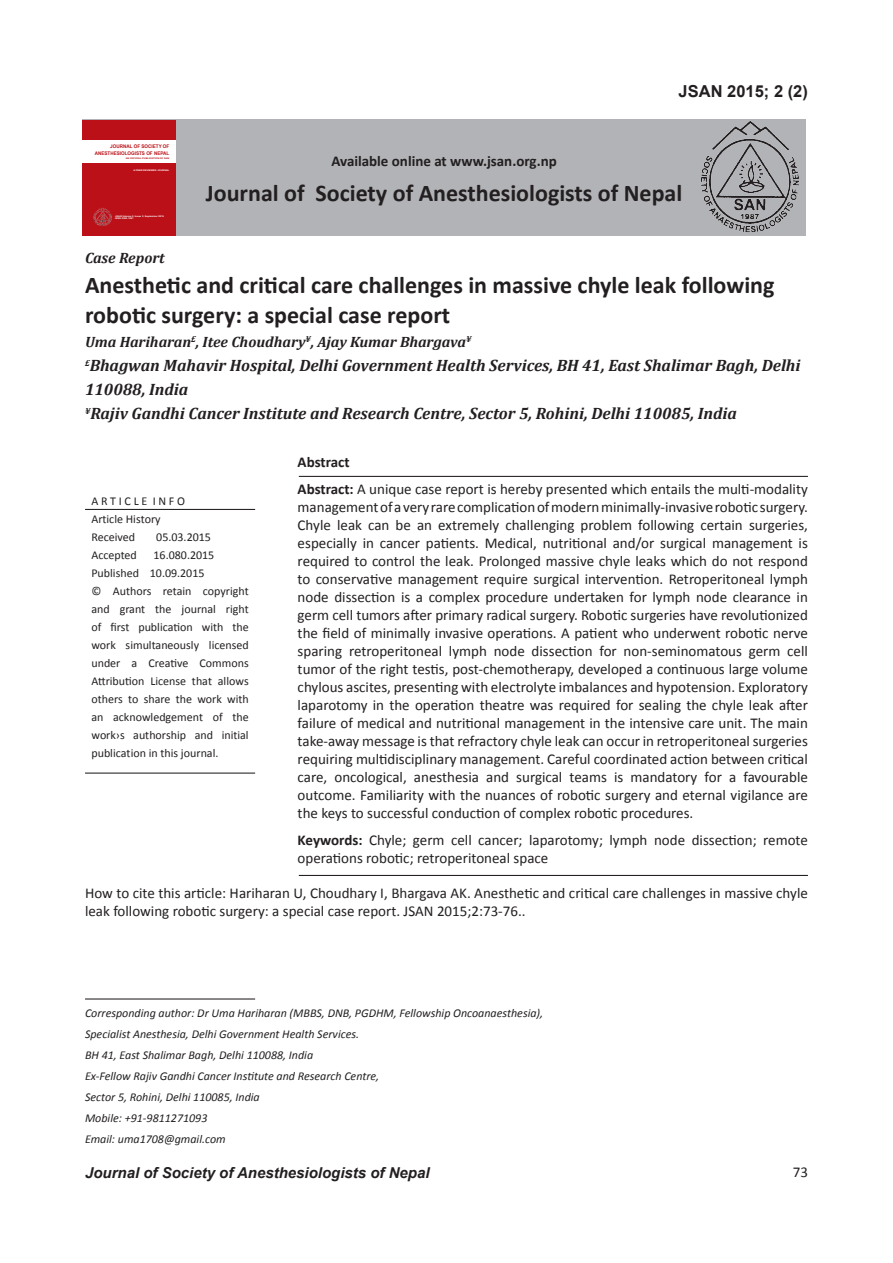
<style>
.page{position:relative;width:893px;height:1263px;background:#fff}
.page>*{position:absolute;margin:0;border:0;box-sizing:border-box;transform-origin:0 0}
.t1{font:700 24px/30px "Calibri";color:#231f20}
.t2{font:italic 700 16.5px/24px "Cambria";color:#231f20}
.t3{font:700 16.5px "Arial";color:#231f20}
.t4{font:15px/18px "Calibri";color:#231f20}
.t5{font:italic 700 15px "Cambria";color:#231f20}
.t6{font:italic 700 15px "Arial";color:#231f20}
.t7{font:700 15px "Calibri";color:#231f20}
.t8{font:12px/18px "Calibri";color:#231f20}
.t9{font:italic 12px/21px "Calibri";color:#231f20}
.t10{font:700 4.95px/6.9px "Arial Narrow";color:#bb1018;text-align:right;scale:1.14 1}
.t11{font:700 2.25px/2.4px "Arial";color:#fff;scale:1.14 1}
.t12{font:700 2.25px "Arial";color:#bb1018;scale:1.14 1}
.s1{font-weight:700}
</style>
<div class="page">
<div style="left:82px;top:119px;width:724px;height:117px;background:#b2b3b7"></div>
<div style="left:82px;top:139px;width:94px;height:25px;background:#fff"></div>
<div style="left:82px;top:163px;width:94px;height:73px;background:#bb1018"></div>
<div style="left:82px;top:120px;width:94px;height:19px;background:#bb1018"></div>
<img style="left:93px;top:207px;width:19px;height:19px">
<img style="left:701px;top:121px;width:98px;height:111px">
<hr style="left:85px;top:772px;width:170px;height:2px;background:#231f20">
<hr style="left:85px;top:509px;width:170px;height:1px;background:#231f20">
<hr style="left:85px;top:998px;width:170px;height:1px;background:#231f20">
<hr style="left:299px;top:476px;width:509px;height:1px;background:#231f20">
<hr style="left:299px;top:875px;width:509px;height:1px;background:#231f20">
<p class="t10" style="left:95px;top:142px;width:67px">JOURNAL OF SOCIETY OF<br>ANESTHESIOLOGISTS OF NEPAL</p>
<p class="t12" style="left:126px;top:157px;width:40px">AN OFFICIAL PUBLICATION OF SAN</p>
<p class="t11" style="left:133px;top:169px;width:33px">A PEER REVIEWED JOURNAL</p>
<p class="t11" style="left:115px;top:215px;width:44px">JSAN Volume 2, Issue 2, September 2015<br>ISSN 2362-1281</p>
<p class="t3" style="left:679px;top:80px;width:131px">JSAN 2015; 2 (2)</p>
<p class="t7" style="left:331px;top:152px;width:227px">Available online at www.jsan.org.np</p>
<h1 class="t1" style="left:206px;top:177px;width:478px">Journal of Society of Anesthesiologists of Nepal</h1>
<p class="t5" style="left:85px;top:248px;width:81px">Case Report</p>
<h1 class="t1" style="left:85px;top:269px;width:691px">Anesthetic and critical care challenges in massive chyle leak following robotic surgery: a special case report</h1>
<p class="t5" style="left:85px;top:332px;width:388px">Uma Hariharan<sup>£</sup>, Itee Choudhary<sup>¥</sup>, Ajay Kumar Bhargava<sup>¥</sup></p>
<p class="t2" style="left:85px;top:353px;width:717px"><sup>£</sup>Bhagwan Mahavir Hospital, Delhi Government Health Services, BH 41, East Shalimar Bagh, Delhi<br>110088, India<br><sup>¥</sup>Rajiv Gandhi Cancer Institute and Research Centre, Sector 5, Rohini, Delhi 110085, India</p>
<p class="t4" style="left:298px;top:448px;width:512px;line-height:26.5px"><span class="s1">Abstract<br>Abstract:</span> A unique case report is hereby presented which entails the multi-modality</p>
<p class="t4" style="left:298px;top:497px;width:512px;text-align:justify">management of a very rare complication of modern minimally-invasive robotic surgery.<br>Chyle leak can be an extremely challenging problem following certain surgeries, especially in cancer patients. Medical, nutritional and/or surgical management is required to control the leak. Prolonged massive chyle leaks which do not respond to conservative management require surgical intervention. Retroperitoneal lymph node dissection is a complex procedure undertaken for lymph node clearance in germ cell tumors after primary radical surgery. Robotic surgeries have revolutionized the field of minimally invasive operations. A patient who underwent robotic nerve sparing retroperitoneal lymph node dissection for non-seminomatous germ cell tumor of the right testis, post-chemotherapy, developed a continuous large volume chylous ascites, presenting with electrolyte imbalances and hypotension. Exploratory laparotomy in the operation theatre was required for sealing the chyle leak after failure of medical and nutritional management in the intensive care unit. The main take-away message is that refractory chyle leak can occur in retroperitoneal surgeries requiring multidisciplinary management. Careful coordinated action between critical care, oncological, anesthesia and surgical teams is mandatory for a favourable outcome. Familiarity with the nuances of robotic surgery and eternal vigilance are the keys to successful conduction of complex robotic procedures.</p>
<p class="t4" style="left:298px;top:830px;width:512px"><span class="s1">Keywords:</span> Chyle; germ cell cancer; laparotomy; lymph node dissection; remote operations robotic; retroperitoneal space</p>
<p class="t4" style="left:85px;top:883px;width:724px">How to cite this article: Hariharan U, Choudhary I, Bhargava AK. Anesthetic and critical care challenges in massive chyle leak following robotic surgery: a special case report. JSAN 2015;2:73-76..</p>
<p class="t8" style="left:91px;top:491px;width:95px">A R T I C L E I N F O<br>Article History<br>Received</p>
<p class="t8" style="left:156px;top:527px;width:56px">05.03.2015</p>
<p class="t8" style="left:91px;top:545px;width:47px">Accepted</p>
<p class="t8" style="left:91px;top:545px;width:159px;text-indent:62px">16.080.2015<br>Published 10.09.2015<br>© Authors retain copyright and grant the journal right of first publication with the work simultaneously licensed under a Creative Commons<br>Attribution License that allows others to share the work with an acknowledgement of the work›s authorship and initial publication in this journal.</p>
<p class="t9" style="left:85px;top:1001px;width:460px">Corresponding author: Dr Uma Hariharan (MBBS, DNB, PGDHM, Fellowship Oncoanaesthesia), Specialist Anesthesia, Delhi Government Health Services.<br>BH 41, East Shalimar Bagh, Delhi 110088, India<br>Ex-Fellow Rajiv Gandhi Cancer Institute and Research Centre,<br>Sector 5, Rohini, Delhi 110085, India<br>Mobile: +91-9811271093<br>Email: uma1708@gmail.com</p>
<p class="t6" style="left:85px;top:1163px;width:346px">Journal of Society of Anesthesiologists of Nepal</p>
<p class="t4" style="left:793px;top:1162px;width:17px">73</p>
</div>
